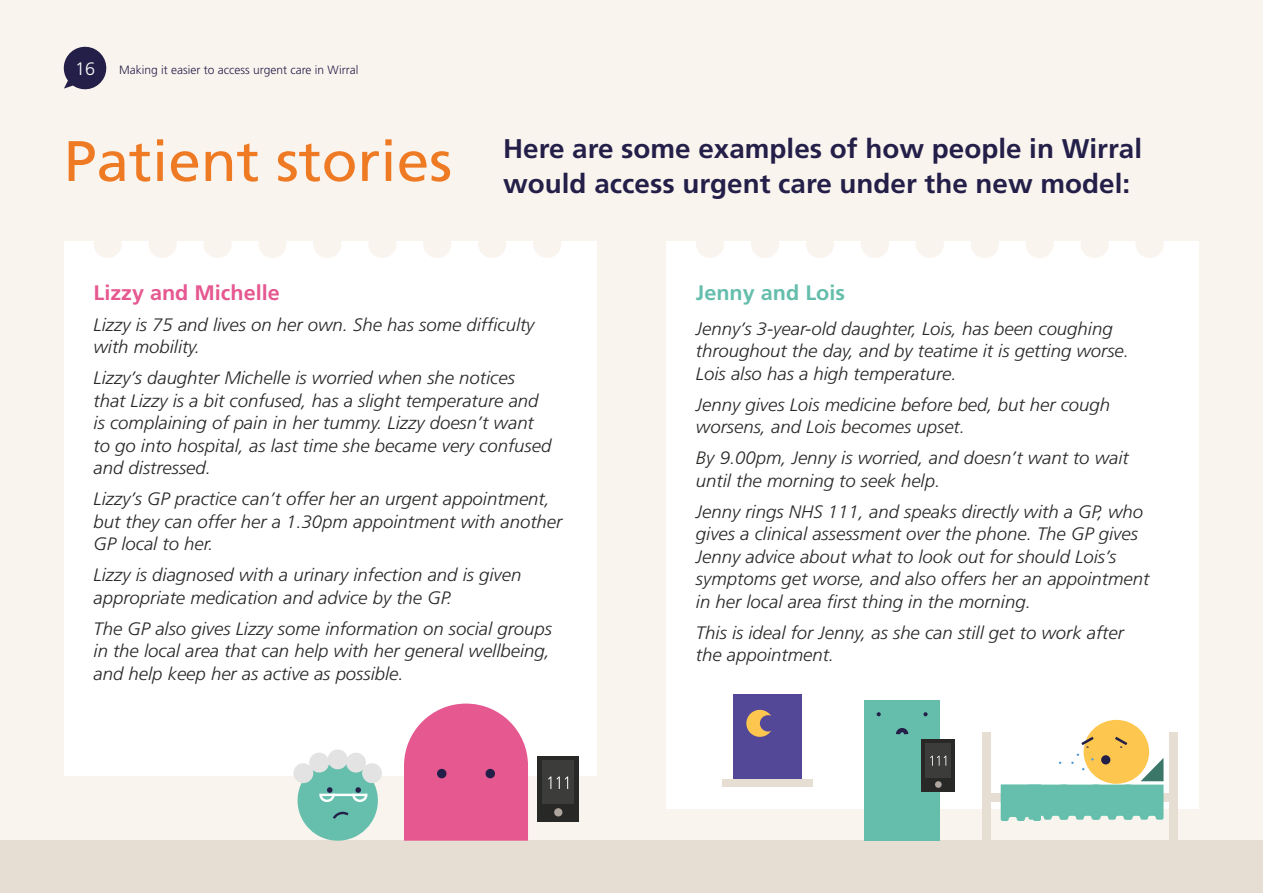
<style>
.page{position:relative;width:1263px;height:893px;background:#faf4ef}
.page>*{position:absolute;margin:0;border:0;box-sizing:border-box;transform-origin:0 0}
.t1{font:57px "Frutiger LT Std";color:#ee7a24}
.t2{font:700 27px/34.5px "Frutiger LT Std";color:#241f48}
.t3{font:700 21px "Frutiger LT Std";color:#e55890}
.t4{font:700 21px "Frutiger LT Std";color:#65beac}
.t5{font:italic 300 18px/22.5px "Frutiger LT Std";color:#282827}
.t6{font:300 18px "Frutiger LT Std";color:#fff}
.t7{font:300 12px "Frutiger LT Std";color:#241f48}
</style>
<div class="page">
<div style="left:0;top:841px;width:1263px;height:52px;background:#e6ded3"></div>
<div style="left:666px;top:241px;width:533px;height:568px;background:#fff"></div>
<div style="left:696px;top:230px;width:28px;height:28px;background:#faf4ef;border-radius:50%"></div>
<div style="left:751px;top:230px;width:28px;height:28px;background:#faf4ef;border-radius:50%"></div>
<div style="left:806px;top:230px;width:28px;height:28px;background:#faf4ef;border-radius:50%"></div>
<div style="left:861px;top:230px;width:28px;height:28px;background:#faf4ef;border-radius:50%"></div>
<div style="left:916px;top:230px;width:28px;height:28px;background:#faf4ef;border-radius:50%"></div>
<div style="left:971px;top:230px;width:28px;height:28px;background:#faf4ef;border-radius:50%"></div>
<div style="left:1080px;top:230px;width:29px;height:28px;background:#faf4ef;border-radius:50%"></div>
<div style="left:1025px;top:230px;width:29px;height:28px;background:#faf4ef;border-radius:50%"></div>
<div style="left:1135px;top:230px;width:29px;height:28px;background:#faf4ef;border-radius:50%"></div>
<div style="left:64px;top:241px;width:533px;height:535px;background:#fff"></div>
<div style="left:94px;top:230px;width:28px;height:28px;background:#faf4ef;border-radius:50%"></div>
<div style="left:148px;top:230px;width:29px;height:28px;background:#faf4ef;border-radius:50%"></div>
<div style="left:203px;top:230px;width:29px;height:28px;background:#faf4ef;border-radius:50%"></div>
<div style="left:258px;top:230px;width:29px;height:28px;background:#faf4ef;border-radius:50%"></div>
<div style="left:313px;top:230px;width:28px;height:28px;background:#faf4ef;border-radius:50%"></div>
<div style="left:368px;top:230px;width:28px;height:28px;background:#faf4ef;border-radius:50%"></div>
<div style="left:478px;top:230px;width:28px;height:28px;background:#faf4ef;border-radius:50%"></div>
<div style="left:423px;top:230px;width:28px;height:28px;background:#faf4ef;border-radius:50%"></div>
<div style="left:533px;top:230px;width:28px;height:28px;background:#faf4ef;border-radius:50%"></div>
<svg style="left:404px;top:704px;width:124px;height:137px;background:#e7689a"></svg>
<div style="left:437px;top:769px;width:9px;height:9px;background:#241f48;border-radius:50%"></div>
<div style="left:485px;top:769px;width:10px;height:9px;background:#241f48;border-radius:50%"></div>
<div style="left:538px;top:756px;width:41px;height:66px;background:#282827"></div>
<div style="left:554px;top:808px;width:8px;height:8px;background:#ada59e;border-radius:50%"></div>
<div style="left:542px;top:761px;width:32px;height:43px;background:#3c3c3b"></div>
<svg style="left:548px;top:776px;width:20px;height:13px"></svg>
<div style="left:298px;top:760px;width:80px;height:81px;background:#65bfac;border-radius:50%"></div>
<div style="left:293px;top:763px;width:20px;height:20px;background:#e3e3e3;border-radius:50%"></div>
<div style="left:362px;top:763px;width:20px;height:20px;background:#e3e3e3;border-radius:50%"></div>
<div style="left:328px;top:749px;width:20px;height:20px;background:#e3e3e3;border-radius:50%"></div>
<div style="left:346px;top:753px;width:20px;height:20px;background:#e3e3e3;border-radius:50%"></div>
<div style="left:309px;top:753px;width:20px;height:20px;background:#e3e3e3;border-radius:50%"></div>
<svg style="left:319px;top:787px;width:49px;height:15px"></svg>
<svg style="left:333px;top:811px;width:16px;height:8px"></svg>
<div style="left:1083px;top:720px;width:66px;height:64px;background:#fdc64f;border-radius:50%"></div>
<div style="left:864px;top:701px;width:76px;height:140px;background:#65beac"></div>
<svg style="left:923px;top:712px;width:5px;height:4px"></svg>
<svg style="left:877px;top:712px;width:4px;height:4px"></svg>
<svg style="left:896px;top:728px;width:13px;height:7px"></svg>
<div style="left:733px;top:695px;width:68px;height:84px;background:#534898"></div>
<div style="left:746px;top:710px;width:27px;height:27px;background:#fdc64f;border-radius:50%"></div>
<div style="left:760px;top:715px;width:16px;height:16px;background:#534898;border-radius:50%"></div>
<div style="left:722px;top:779px;width:90px;height:8px;background:#e6ded3"></div>
<div style="left:922px;top:739px;width:33px;height:53px;background:#282827"></div>
<div style="left:935px;top:781px;width:7px;height:7px;background:#ada59e;border-radius:50%"></div>
<div style="left:926px;top:743px;width:25px;height:35px;background:#3c3c3b"></div>
<svg style="left:930px;top:756px;width:16px;height:10px"></svg>
<div style="left:982px;top:732px;width:8px;height:108px;background:#e6ded3"></div>
<div style="left:983px;top:793px;width:195px;height:8px;background:#e6ded3"></div>
<div style="left:1170px;top:732px;width:8px;height:108px;background:#e6ded3"></div>
<svg style="left:1001px;top:737px;width:162px;height:84px"></svg>
<svg style="left:63px;top:46px;width:44px;height:44px"></svg>
<p class="t6" style="left:75px;top:58px;width:22px">16</p>
<p class="t7" style="left:119px;top:63px;width:241px">Making it easier to access urgent care in Wirral</p>
<h1 class="t1" style="left:64px;top:128px;width:390px">Patient stories</h1>
<h2 class="t2" style="left:503px;top:132px;width:640px">Here are some examples of how people in Wirral would access urgent care under the new model:</h2>
<p class="t3" style="left:94px;top:280px;width:188px">Lizzy and Michelle</p>
<p class="t5" style="left:94px;top:313px;width:442px">Lizzy is 75 and lives on her own. She has some difficulty with mobility.</p>
<p class="t5" style="left:94px;top:367px;width:459px">Lizzy’s daughter Michelle is worried when she notices that Lizzy is a bit confused, has a slight temperature and is complaining of pain in her tummy. Lizzy doesn’t want to go into hospital, as last time she became very confused and distressed.</p>
<p class="t5" style="left:94px;top:488px;width:470px">Lizzy’s GP practice can’t offer her an urgent appointment, but they can offer her a 1.30pm appointment with another<br>GP local to her.</p>
<p class="t5" style="left:94px;top:564px;width:429px">Lizzy is diagnosed with a urinary infection and is given appropriate medication and advice by the GP.</p>
<p class="t5" style="left:94px;top:617px;width:460px;text-align:justify">The GP also gives Lizzy some information on social groups in the local area that can help with her general wellbeing, and help keep her as active as possible.</p>
<p class="t4" style="left:696px;top:280px;width:151px">Jenny and Lois</p>
<p class="t5" style="left:696px;top:318px;width:435px">Jenny’s 3-year-old daughter, Lois, has been coughing throughout the day, and by teatime it is getting worse.<br>Lois also has a high temperature.</p>
<p class="t5" style="left:696px;top:394px;width:416px">Jenny gives Lois medicine before bed, but her cough worsens, and Lois becomes upset.</p>
<p class="t5" style="left:696px;top:447px;width:434px">By 9.00pm, Jenny is worried, and doesn’t want to wait until the morning to seek help.</p>
<p class="t5" style="left:696px;top:501px;width:455px">Jenny rings NHS 111, and speaks directly with a GP, who gives a clinical assessment over the phone. The GP gives Jenny advice about what to look out for should Lois’s symptoms get worse, and also offers her an appointment in her local area first thing in the morning.</p>
<p class="t5" style="left:696px;top:622px;width:429px">This is ideal for Jenny, as she can still get to work after the appointment.</p>
</div>
